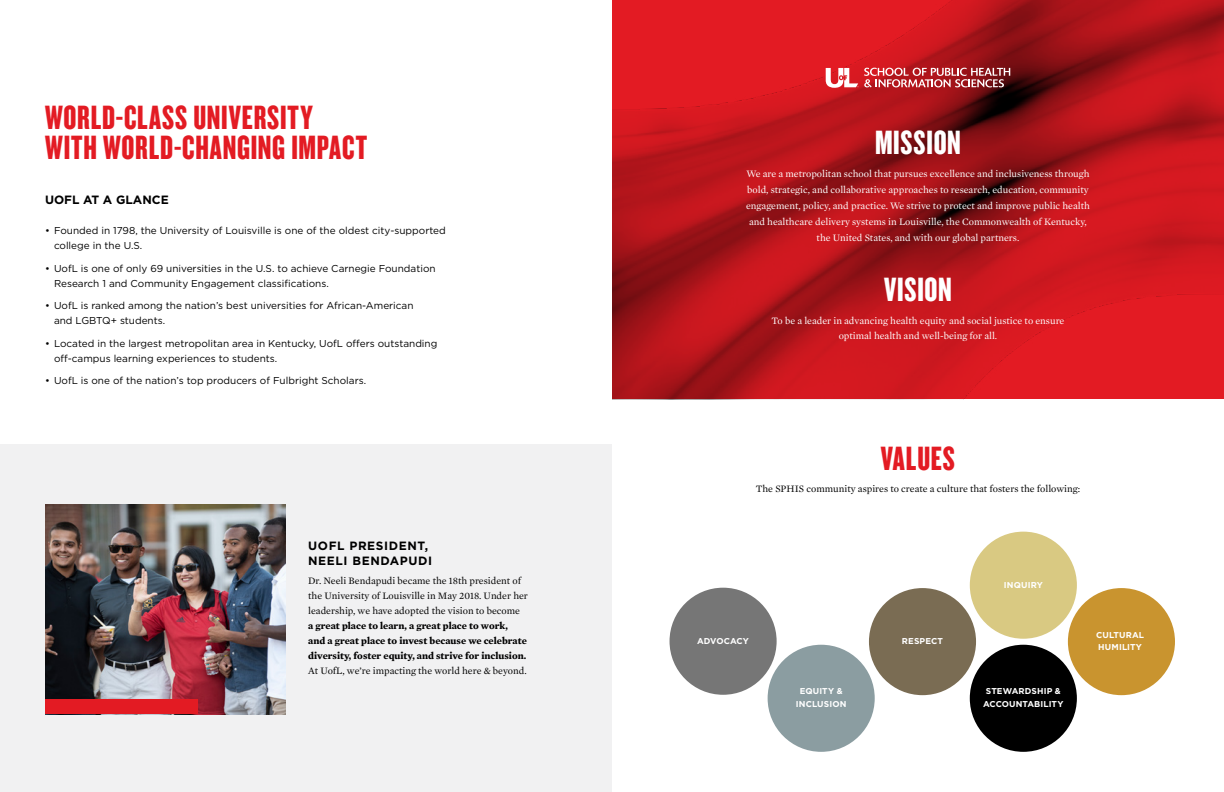
<style>
.page{position:relative;width:1224px;height:792px;background:#fff}
.page>*{position:absolute;margin:0;border:0;box-sizing:border-box;transform-origin:0 0}
.t1{font:35px/30px "Knockout HTF68 Full Featherwt";letter-spacing:.025em;color:#e31b23}
.t2{font:35px "Knockout HTF68 Full Featherwt";letter-spacing:.02em;color:#fff}
.t3{font:700 12px/14.4px "Gotham";letter-spacing:.05em;color:#000}
.t4{font:700 12px "Gotham";color:#000}
.t5{font:10px/15px "Gotham";color:#000}
.t6{font:10px/16px "Mercury Text G1";color:#fff;text-align:center}
.t7{font:10px/15px "Mercury Text G1";color:#000}
.t8{font:700 8.5px/12.7px "Gotham";letter-spacing:.01em;color:#fff;text-align:center}
.s1{font-weight:700}
</style>
<div class="page">
<img style="left:612px;top:0;width:612px;height:399px">
<div style="left:0;top:444px;width:612px;height:348px;background:#f1f1f2"></div>
<img style="left:45px;top:504px;width:241px;height:210px">
<div style="left:45px;top:699px;width:153px;height:15px;background:#e31b23"></div>
<svg style="left:826px;top:68px;width:184px;height:20px"></svg>
<div style="left:670px;top:588px;width:107px;height:107px;background:#767676;border-radius:50%"></div>
<div style="left:970px;top:645px;width:107px;height:107px;background:#000;border-radius:50%"></div>
<div style="left:1068px;top:588px;width:107px;height:107px;background:#c9942f;border-radius:50%"></div>
<div style="left:970px;top:532px;width:107px;height:107px;background:#d9c982;border-radius:50%"></div>
<div style="left:869px;top:588px;width:107px;height:107px;background:#7a6c53;border-radius:50%"></div>
<div style="left:768px;top:645px;width:107px;height:107px;background:#8b9da1;border-radius:50%"></div>
<h1 class="t1" style="left:45px;top:103px;width:324px">WORLD-CLASS UNIVERSITY<br>WITH WORLD-CHANGING IMPACT</h1>
<p class="t4" style="left:45px;top:192px;width:125px">UOFL AT A GLANCE</p>
<p class="t5" style="left:54px;top:223px;width:393px;text-indent:-9px">• Founded in 1798, the University of Louisville is one of the oldest city-supported college in the U.S.</p>
<p class="t5" style="left:54px;top:260px;width:383px;text-indent:-9px">• UofL is one of only 69 universities in the U.S. to achieve Carnegie Foundation<br>Research 1 and Community Engagement classifcations.</p>
<p class="t5" style="left:54px;top:298px;width:361px;text-indent:-9px">• UofL is ranked among the nation’s best universities for African-American and LGBTQ+ students.</p>
<p class="t5" style="left:54px;top:335px;width:385px;text-indent:-9px">• Located in the largest metropolitan area in Kentucky, UofL ofers outstanding of-campus learning experiences to students.</p>
<p class="t5" style="left:45px;top:373px;width:323px">• UofL is one of the nation’s top producers of Fulbright Scholars.</p>
<p class="t3" style="left:308px;top:539px;width:125px">UOFL PRESIDENT,<br>NEELI BENDAPUDI</p>
<p class="t7" style="left:308px;top:573px;width:221px">Dr. Neeli Bendapudi became the 18th president of the University of Louisville in May 2018. Under her leadership, we have adopted the vision to become<br><span class="s1">a great place to learn, a great place to work,<br>and a great place to invest because we celebrate diversity, foster equity, and strive for inclusion.<br></span>At UofL, we’re impacting the world here &amp; beyond.</p>
<h1 class="t2" style="left:875px;top:124px;width:87px">MISSION</h1>
<p class="t6" style="left:746px;top:165px;width:345px">We are a metropolitan school that pursues excellence and inclusiveness through bold, strategic, and collaborative approaches to research, education, community engagement, policy, and practice. We strive to protect and improve public health and healthcare delivery systems in Louisville, the Commonwealth of Kentucky, the United States, and with our global partners.</p>
<h1 class="t2" style="left:884px;top:272px;width:69px">VISION</h1>
<p class="t6" style="left:772px;top:312px;width:294px;line-height:15px">To be a leader in advancing health equity and social justice to ensure optimal health and well-being for all.</p>
<h1 class="t1" style="left:881px;top:444px;width:76px">VALUES</h1>
<p class="t7" style="left:756px;top:481px;width:326px">The SPHIS community aspires to create a culture that fosters the following:</p>
<p class="t8" style="left:697px;top:634px;width:53px">ADVOCACY</p>
<p class="t8" style="left:796px;top:685px;width:52px">EQUITY &amp;<br>INCLUSION</p>
<p class="t8" style="left:902px;top:635px;width:43px">RESPECT</p>
<p class="t8" style="left:1004px;top:578px;width:40px">INQUIRY</p>
<p class="t8" style="left:983px;top:685px;width:82px">STEWARDSHIP &amp;<br>ACCOUNTABILITY</p>
<p class="t8" style="left:1096px;top:628px;width:50px;text-align:left">CULTURAL<br>HUMILITY</p>
</div>
